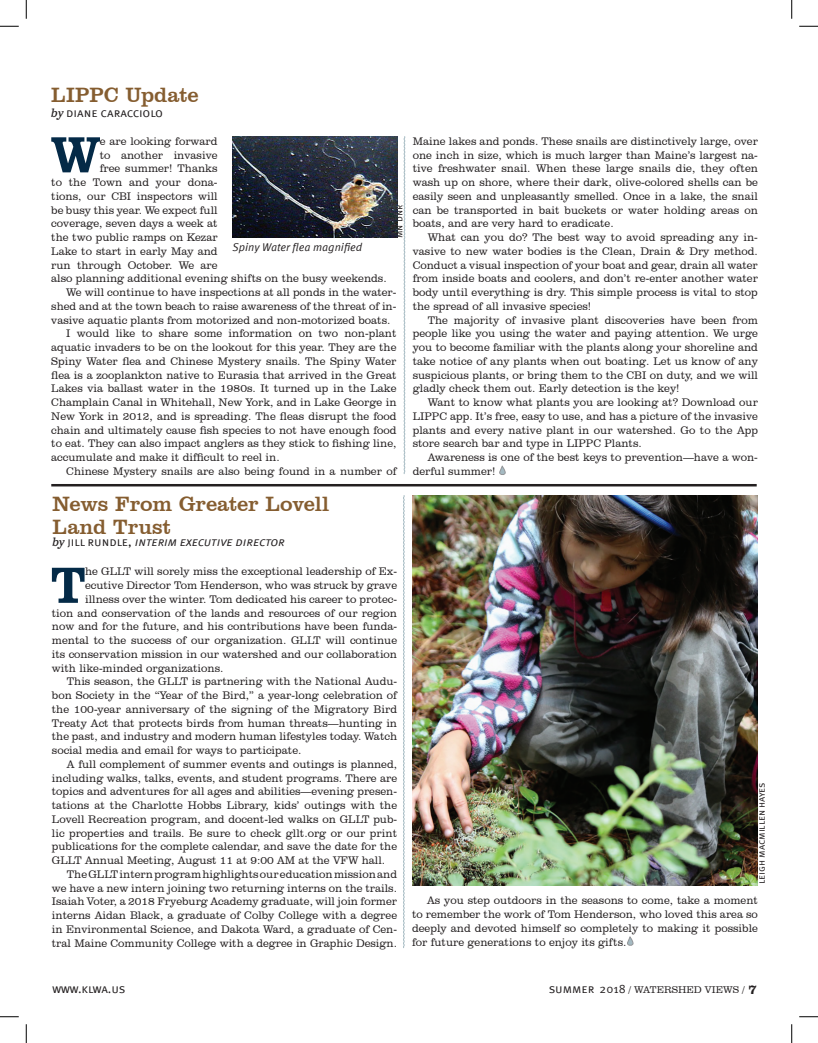
<style>
.page{position:relative;width:818px;height:1043px;background:#fff}
.page>*{position:absolute;margin:0;border:0;box-sizing:border-box;transform-origin:0 0}
.t1{font:800 52.25px "Clarendon BT";color:#042a47}
.t2{font:21.25px/22.5px "Clarendon BT";letter-spacing:-.005em;color:#855d30}
.t3{font:12.5px "Meta Sc Offc Norm Ita";letter-spacing:-.005em;color:#231f20}
.t4{font:12.5px "Meta Sc Offc Norm";color:#231f20}
.t5{font:300 11.25px/13.8px "Clarendon BT";color:#231f20;text-align:justify}
.t6{font:11.25px "Meta Offc Norm Ita";color:#231f20}
.t7{font:300 10px "Clarendon BT";color:#231f20}
.t8{font:10px "Meta Sc Offc Norm";letter-spacing:-.005em;color:#231f20}
.s1{font-family:"Clarendon Text Pro";font-style:italic;font-size:11.25px}
.s2{font-family:"Meta Sc Offc Norm"}
.s3{font-family:"Meta Sc Offc Norm";font-weight:400;font-size:12.5px}
.s4{font-family:"Meta Sc Offc Norm";font-weight:400;font-size:12.25px}
.s5{font-weight:800;font-size:13.75px}
</style>
<div class="page">
<svg style="left:499px;top:466px;width:6px;height:9px"></svg>
<hr style="left:51px;top:484px;width:705px;height:2px;background:#231f20">
<svg style="left:403px;top:136px;width:2px;height:338px"></svg>
<svg style="left:403px;top:495px;width:1px;height:453px"></svg>
<svg style="left:627px;top:937px;width:6px;height:9px"></svg>
<img style="left:412px;top:495px;width:345px;height:390px">
<img style="left:232px;top:136px;width:165px;height:101px">
<svg style="left:0;top:25px;width:19px;height:2px"></svg>
<svg style="left:799px;top:25px;width:19px;height:2px"></svg>
<svg style="left:0;top:1016px;width:19px;height:1px"></svg>
<svg style="left:799px;top:1016px;width:19px;height:1px"></svg>
<svg style="left:25px;top:0;width:2px;height:19px"></svg>
<svg style="left:25px;top:1024px;width:2px;height:18px"></svg>
<svg style="left:791px;top:0;width:1px;height:19px"></svg>
<svg style="left:791px;top:1024px;width:1px;height:18px"></svg>
<h2 class="t2" style="left:51px;top:83px;width:149px">LIPPC Update</h2>
<p class="t4" style="left:51px;top:106px;width:113px"><span class="s1">by</span> diane caracciolo</p>
<h1 class="t1" style="left:50px;top:122px;width:51px">W</h1>
<p class="t5" style="left:100px;top:134px;width:119px">e are looking forward</p>
<p class="t5" style="left:100px;top:148px;width:119px">to another invasive</p>
<p class="t5" style="left:100px;top:161px;width:119px">free summer! Thanks</p>
<p class="t5" style="left:51px;top:175px;width:168px">to the Town and your dona-</p>
<p class="t5" style="left:51px;top:189px;width:168px">tions, our CBI inspectors will</p>
<p class="t5" style="left:51px;top:203px;width:168px">be busy this year. We expect full</p>
<p class="t5" style="left:51px;top:216px;width:168px">coverage, seven days a week at</p>
<p class="t5" style="left:51px;top:230px;width:168px">the two public ramps on Kezar</p>
<p class="t5" style="left:51px;top:244px;width:168px">Lake to start in early May and</p>
<p class="t5" style="left:51px;top:258px;width:168px">run through October. We are</p>
<p class="t5" style="left:51px;top:271px;width:337px">also planning additional evening shifts on the busy weekends.</p>
<p class="t5" style="left:66px;top:285px;width:331px">We will continue to have inspections at all ponds in the water-</p>
<p class="t5" style="left:51px;top:299px;width:346px">shed and at the town beach to raise awareness of the threat of in-</p>
<p class="t5" style="left:51px;top:313px;width:340px">vasive aquatic plants from motorized and non-motorized boats.</p>
<p class="t5" style="left:66px;top:326px;width:332px">I would like to share some information on two non-plant</p>
<p class="t5" style="left:51px;top:340px;width:346px">aquatic invaders to be on the lookout for this year. They are the</p>
<p class="t5" style="left:51px;top:354px;width:347px">Spiny Water flea and Chinese Mystery snails. The Spiny Water</p>
<p class="t5" style="left:51px;top:368px;width:347px">flea is a zooplankton native to Eurasia that arrived in the Great</p>
<p class="t5" style="left:51px;top:381px;width:347px">Lakes via ballast water in the 1980s. It turned up in the Lake</p>
<p class="t5" style="left:51px;top:395px;width:347px">Champlain Canal in Whitehall, New York, and in Lake George in</p>
<p class="t5" style="left:51px;top:409px;width:347px">New York in 2012, and is spreading. The fleas disrupt the food</p>
<p class="t5" style="left:51px;top:423px;width:347px">chain and ultimately cause fish species to not have enough food</p>
<p class="t5" style="left:51px;top:436px;width:347px">to eat. They can also impact anglers as they stick to fishing line,</p>
<p class="t5" style="left:51px;top:450px;width:230px">accumulate and make it difficult to reel in.</p>
<p class="t5" style="left:66px;top:464px;width:332px">Chinese Mystery snails are also being found in a number of</p>
<p class="t8" style="left:393px;top:238px;width:35px;rotate:-90deg">mn dnr</p>
<p class="t6" style="left:232px;top:241px;width:131px">Spiny Water flea magnified</p>
<h2 class="t2" style="left:52px;top:492px;width:278px">News From Greater Lovell<br>Land Trust</h2>
<p class="t3" style="left:52px;top:535px;width:233px"><span class="s1">by</span> <span class="s2">jill rundle,</span> interim executive director</p>
<h1 class="t1" style="left:51px;top:552px;width:36px">T</h1>
<p class="t5" style="left:85px;top:564px;width:313px">he GLLT will sorely miss the exceptional leadership of Ex-</p>
<p class="t5" style="left:85px;top:578px;width:313px">ecutive Director Tom Henderson, who was struck by grave</p>
<p class="t5" style="left:85px;top:592px;width:313px">illness over the winter. Tom dedicated his career to protec-</p>
<p class="t5" style="left:52px;top:605px;width:346px">tion and conservation of the lands and resources of our region</p>
<p class="t5" style="left:52px;top:619px;width:346px">now and for the future, and his contributions have been funda-</p>
<p class="t5" style="left:52px;top:633px;width:347px">mental to the success of our organization. GLLT will continue</p>
<p class="t5" style="left:52px;top:647px;width:347px">its conservation mission in our watershed and our collaboration</p>
<p class="t5" style="left:52px;top:660px;width:173px">with like-minded organizations.</p>
<p class="t5" style="left:67px;top:674px;width:331px">This season, the GLLT is partnering with the National Audu-</p>
<p class="t5" style="left:52px;top:688px;width:346px">bon Society in the “Year of the Bird,” a year-long celebration of</p>
<p class="t5" style="left:52px;top:702px;width:347px">the 100-year anniversary of the signing of the Migratory Bird</p>
<p class="t5" style="left:52px;top:715px;width:347px">Treaty Act that protects birds from human threats—hunting in</p>
<p class="t5" style="left:52px;top:729px;width:346px">the past, and industry and modern human lifestyles today. Watch</p>
<p class="t5" style="left:52px;top:743px;width:251px">social media and email for ways to participate.</p>
<p class="t5" style="left:67px;top:757px;width:332px">A full complement of summer events and outings is planned,</p>
<p class="t5" style="left:52px;top:770px;width:347px">including walks, talks, events, and student programs. There are</p>
<p class="t5" style="left:52px;top:784px;width:346px">topics and adventures for all ages and abilities—evening presen-</p>
<p class="t5" style="left:52px;top:798px;width:347px">tations at the Charlotte Hobbs Library, kids’ outings with the</p>
<p class="t5" style="left:52px;top:812px;width:346px">Lovell Recreation program, and docent-led walks on GLLT pub-</p>
<p class="t5" style="left:52px;top:825px;width:346px">lic properties and trails. Be sure to check gllt.org or our print</p>
<p class="t5" style="left:52px;top:839px;width:347px">publications for the complete calendar, and save the date for the</p>
<p class="t5" style="left:52px;top:853px;width:335px">GLLT Annual Meeting, August 11 at 9:00 AM at the VFW hall.</p>
<p class="t5" style="left:67px;top:867px;width:332px">The GLLT intern program highlights our education mission and</p>
<p class="t5" style="left:52px;top:880px;width:346px">we have a new intern joining two returning interns on the trails.</p>
<p class="t5" style="left:52px;top:894px;width:347px">Isaiah Voter, a 2018 Fryeburg Academy graduate, will join former</p>
<p class="t5" style="left:52px;top:908px;width:347px">interns Aidan Black, a graduate of Colby College with a degree</p>
<p class="t5" style="left:52px;top:922px;width:346px">in Environmental Science, and Dakota Ward, a graduate of Cen-</p>
<p class="t5" style="left:52px;top:935px;width:347px">tral Maine Community College with a degree in Graphic Design.</p>
<p class="t5" style="left:412px;top:134px;width:347px">Maine lakes and ponds. These snails are distinctively large, over one inch in size, which is much larger than Maine’s largest na&shy;tive freshwater snail. When these large snails die, they often wash up on shore, where their dark, olive-colored shells can be easily seen and unpleasantly smelled. Once in a lake, the snail can be transported in bait buckets or water holding areas on boats, and are very hard to eradicate.</p>
<p class="t5" style="left:412px;top:230px;width:347px;text-indent:15px">What can you do? The best way to avoid spreading any in&shy;vasive to new water bodies is the Clean, Drain &amp; Dry method.<br>Conduct a visual inspection of your boat and gear, drain all water from inside boats and coolers, and don’t re-enter another water body until everything is dry. This simple process is vital to stop the spread of all invasive species!</p>
<p class="t5" style="left:412px;top:313px;width:347px;text-indent:15px">The majority of invasive plant discoveries have been from people like you using the water and paying attention. We urge you to become familiar with the plants along your shoreline and take notice of any plants when out boating. Let us know of any suspicious plants, or bring them to the CBI on duty, and we will gladly check them out. Early detection is the key!</p>
<p class="t5" style="left:412px;top:395px;width:347px;text-indent:15px">Want to know what plants you are looking at? Download our LIPPC app. It’s free, easy to use, and has a picture of the invasive plants and every native plant in our watershed. Go to the App store search bar and type in LIPPC Plants.</p>
<p class="t5" style="left:412px;top:450px;width:346px;text-indent:15px">Awareness is one of the best keys to prevention—have a won&shy;derful summer!</p>
<p class="t8" style="left:755px;top:884px;width:103px;rotate:-90deg">leigh macmillen hayes</p>
<p class="t5" style="left:412px;top:893px;width:347px;text-indent:15px">As you step outdoors in the seasons to come, take a moment to remember the work of Tom Henderson, who loved this area so deeply and devoted himself so completely to making it possible for future generations to enjoy its gifts.</p>
<p class="t4" style="left:52px;top:981px;width:75px">www.klwa.us</p>
<p class="t7" style="left:548px;top:983px;width:209px"><span class="s3">summer</span> <span class="s4">2018</span> / WATERSHED VIEWS / <span class="s5">7</span></p>
</div>
